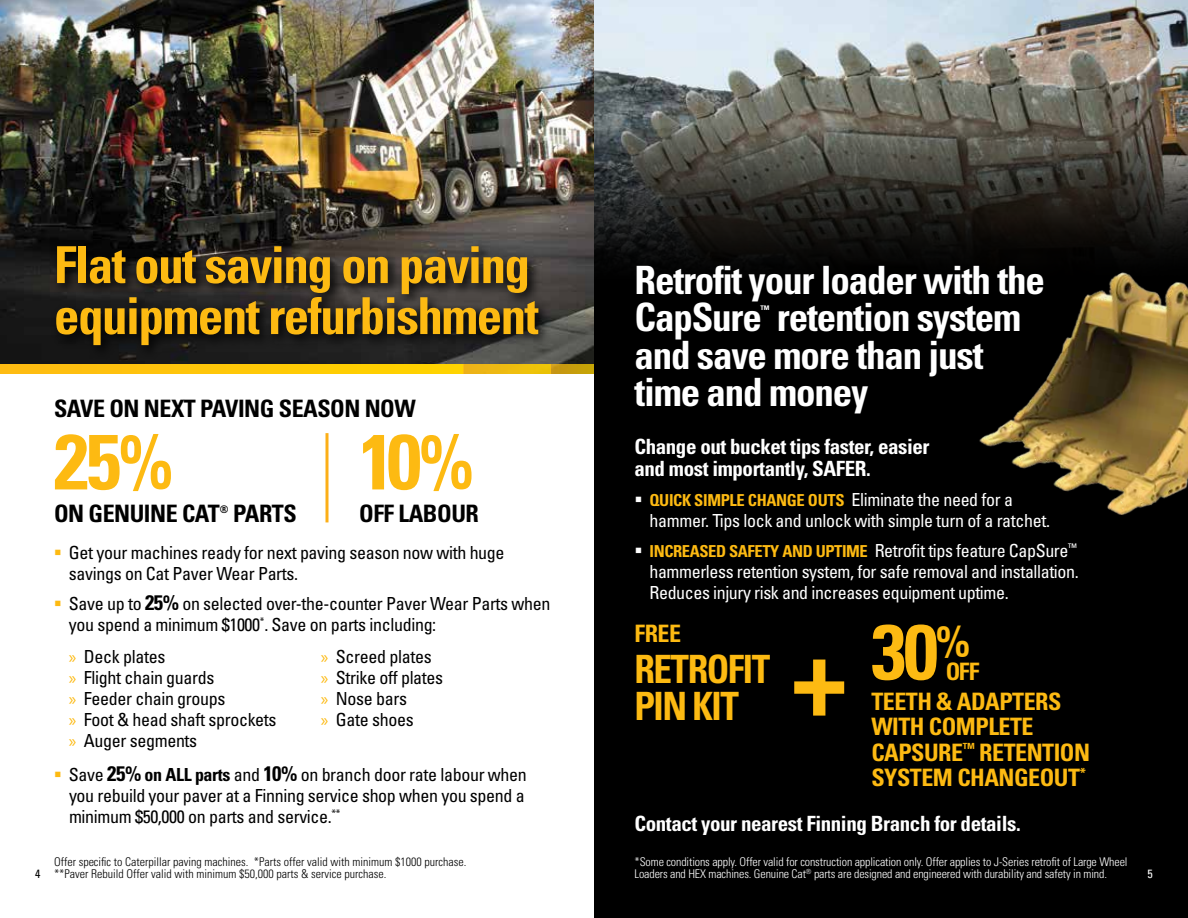
<style>
.page{position:relative;width:1188px;height:918px;background:#fff}
.page>*{position:absolute;margin:0;border:0;box-sizing:border-box;transform-origin:0 0}
.t1{font:700 condensed 78px "Univers LT Std";color:#fdba12}
.t2{font:700 condensed 51px/51px "Univers LT Std";letter-spacing:-.03em;color:#fdba12}
.t3{font:700 condensed 39px/37.5px "Univers LT Std";letter-spacing:-.03em;color:#fff}
.t4{font:700 condensed 39px/37.5px "Univers LT Std";letter-spacing:-.04em;color:#fdba12;scale:.95 1}
.t5{font:700 condensed 24px/25.5px "Univers LT Std";letter-spacing:-.02em;color:#fdba12}
.t6{font:700 condensed 24px "Univers LT Std";letter-spacing:-.02em;color:#000}
.t7{font:700 condensed 21px/22.5px "Univers LT Std";letter-spacing:-.02em;color:#fff}
.t8{font:condensed 18px/21px "Univers LT Std";letter-spacing:-.02em;color:#000}
.t9{font:condensed 18px/21px "Univers LT Std";letter-spacing:-.025em;color:#fff;text-align:justify}
.t10{font:700 condensed 16.5px "Univers LT Std";letter-spacing:-.02em;color:#fdba12}
.t11{font:300 condensed 12px/12px "Univers LT Std";letter-spacing:-.01em;color:#fff}
.t12{font:300 condensed 12px/12px "Univers LT Std";color:#000}
.t13{font:condensed 12px "Univers LT Std";color:#000}
.t14{font:condensed 12px "Univers LT Std";color:#fff}
.t15{font:700 condensed 10.5px "Univers LT Std";color:#fff}
.t16{font:700 condensed 10.5px "Univers LT Std";color:#000}
.s1{color:#fdba12}
.s2{font-weight:700;font-size:21px}
.s3{font-family:"Myriad Pro";font-stretch:normal;color:#fdba12}
.s4{font-weight:700}
.s5{color:#fff}
.s6{font-weight:400;font-size:18px;color:#fff}
.s7{font-weight:700;font-size:16.5px;color:#fdba12}
</style>
<div class="page">
<img style="left:0;top:0;width:594px;height:365px">
<div style="left:594px;top:0;width:594px;height:918px;background:#000"></div>
<img style="left:594px;top:0;width:594px;height:264px">
<img style="left:972px;top:257px;width:216px;height:258px">
<svg style="left:51px;top:240px;width:501px;height:120px;background:#242321"></svg>
<hr style="left:326px;top:433px;width:2px;height:89px;background:#fcaf17">
<div style="left:0;top:365px;width:463px;height:9px;background:#ffc808"></div>
<div style="left:463px;top:365px;width:87px;height:9px;background:#edbb11"></div>
<div style="left:550px;top:365px;width:44px;height:9px;background:#c69c0d"></div>
<svg style="left:794px;top:660px;width:50px;height:56px"></svg>
<h2 class="t2" style="left:54px;top:239px;width:486px">Flat out saving on paving equipment refurbishment</h2>
<h3 class="t6" style="left:54px;top:393px;width:363px">SAVE ON NEXT PAVING SEASON NOW</h3>
<h1 class="t1" style="left:54px;top:414px;width:121px">25%</h1>
<h3 class="t6" style="left:54px;top:499px;width:167px">ON GENUINE CAT</h3>
<p class="t16" style="left:220px;top:503px;width:10px">®</p>
<h3 class="t6" style="left:233px;top:499px;width:65px">PARTS</h3>
<h1 class="t1" style="left:359px;top:414px;width:116px">10%</h1>
<h3 class="t6" style="left:359px;top:499px;width:121px">OFF LABOUR</h3>
<p class="t8" style="left:69px;top:542px;width:437px;text-indent:-15px"><span class="s1">▪</span> Get your machines ready for next paving season now with huge savings on Cat Paver Wear Parts.</p>
<p class="t8" style="left:69px;top:593px;width:483px;text-indent:-15px"><span class="s1">▪</span> Save up to <span class="s2">25%</span> on selected over-the-counter Paver Wear Parts when you spend a minimum $1000<sup>*</sup>. Save on parts including:</p>
<p class="t8" style="left:69px;top:646px;width:209px"><span class="s3">»</span> Deck plates<br><span class="s3">»</span> Flight chain guards<br><span class="s3">»</span> Feeder chain groups<br><span class="s3">»</span> Foot &amp; head shaft sprockets <span class="s3">»</span> Auger segments</p>
<p class="t8" style="left:321px;top:646px;width:124px"><span class="s3">»</span> Screed plates <span class="s3">»</span> Strike off plates <span class="s3">»</span> Nose bars<br><span class="s3">»</span> Gate shoes</p>
<p class="t8" style="left:69px;top:763px;width:459px;text-align:justify;text-indent:-15px"><span class="s1">▪</span> Save <span class="s2">25%</span> <span class="s4">on ALL parts</span> and <span class="s2">10%</span> on branch door rate labour when you rebuild your paver at a Finning service shop when you spend a minimum $50,000 on parts and service.<sup>**</sup></p>
<h3 class="t3" style="left:634px;top:261px;width:412px">Retrofit your loader with the<br>CapSure retention system</h3>
<p class="t15" style="left:761px;top:303px;width:11px">™</p>
<h3 class="t3" style="left:635px;top:336px;width:351px">and save more than just time and money</h3>
<p class="t7" style="left:634px;top:435px;width:297px">Change out bucket tips faster, easier and most importantly, SAFER.</p>
<p class="t10" style="left:634px;top:490px;width:380px"><span class="s5">▪</span> QUICK SIMPLE CHANGE OUTS <span class="s6">Eliminate the need for a</span></p>
<p class="t9" style="left:650px;top:510px;width:402px">hammer. Tips lock and unlock with simple turn of a ratchet.</p>
<p class="t9" style="left:649px;top:540px;width:431px;text-indent:-15px">▪ <span class="s7">INCREASED SAFETY AND UPTIME</span> Retrofit tips feature CapSure<sup>™ </sup>hammerless retention system, for safe removal and installation.<br>Reduces injury risk and increases equipment uptime.</p>
<h3 class="t5" style="left:634px;top:621px;width:48px">FREE</h3>
<h3 class="t4" style="left:634px;top:650px;width:144px">RETROFIT<br>PIN KIT</h3>
<h1 class="t1" style="left:871px;top:604px;width:101px">30<sup>%</sup></h1>
<h3 class="t5" style="left:871px;top:688px;width:220px">TEETH &amp; ADAPTERS<br>WITH COMPLETE<br>CAPSURE<sup>™</sup> RETENTION<br>SYSTEM CHANGEOUT<sup>*</sup></h3>
<h3 class="t5" style="left:946px;top:658px;width:35px">OFF</h3>
<p class="t7" style="left:634px;top:812px;width:388px">Contact your nearest Finning Branch for details.</p>
<p class="t12" style="left:54px;top:855px;width:414px">Offer specific to Caterpillar paving machines. *Parts offer valid with minimum $1000 purchase. **Paver Rebuild Offer valid with minimum $50,000 parts &amp; service purchase.</p>
<p class="t11" style="left:634px;top:855px;width:495px">*Some conditions apply. Offer valid for construction application only. Offer applies to J-Series retrofit of Large Wheel<br>Loaders and HEX machines. Genuine Cat<sup>®</sup> parts are designed and engineered with durability and safety in mind.</p>
<p class="t13" style="left:35px;top:866px;width:7px">4</p>
<p class="t14" style="left:1148px;top:866px;width:7px">5</p>
</div>
